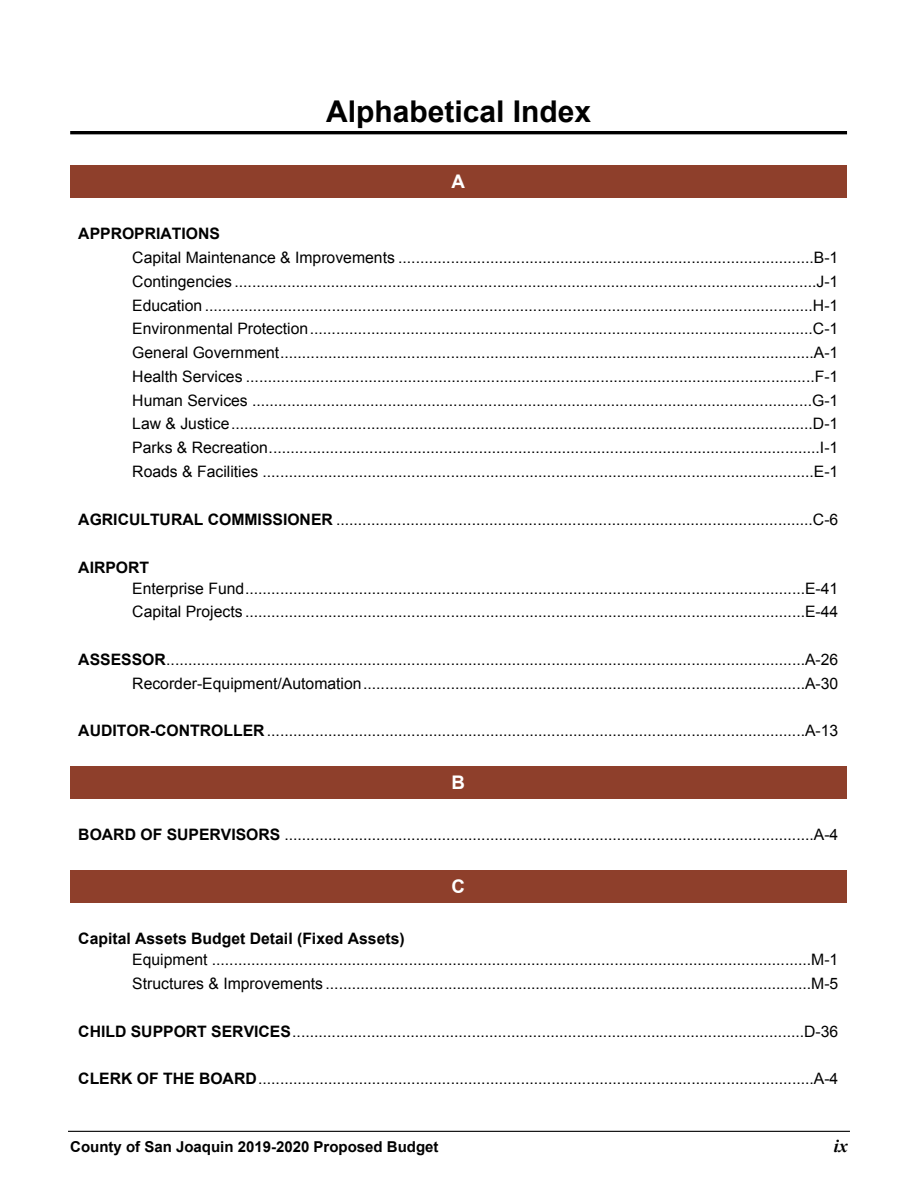
<style>
.page{position:relative;width:918px;height:1188px;background:#fff}
.page>*{position:absolute;margin:0;border:0;box-sizing:border-box;transform-origin:0 0}
.t1{font:700 30px "Arial";color:#000}
.t2{font:700 18.75px "Arial";color:#fff}
.t3{font:italic 700 18px "Times New Roman";color:#000}
.t4{font:15.75px/23.9px "Arial";color:#000}
.t5{font:700 15.75px "Arial";color:#000}
.t6{font:700 15px "Arial";color:#000}
.s1{font-weight:700}
</style>
<div class="page">
<hr style="left:70px;top:131px;width:777px;height:3px;background:#000">
<hr style="left:68px;top:1131px;width:782px;height:1px;background:#000">
<div style="left:70px;top:165px;width:776px;height:33px;background:#8e3f2b"></div>
<div style="left:70px;top:766px;width:776px;height:33px;background:#8e3f2b"></div>
<div style="left:70px;top:870px;width:776px;height:32px;background:#8e3f2b"></div>
<h1 class="t1" style="left:326px;top:94px;width:267px">Alphabetical Index</h1>
<p class="t2" style="left:452px;top:171px;width:15px">A</p>
<p class="t5" style="left:78px;top:225px;width:143px">APPROPRIATIONS</p>
<p class="t4" style="left:132px;top:246px;width:708px;text-align:justify">Capital Maintenance &amp; Improvements ...............................................................................................B-1<br>Contingencies .....................................................................................................................................J-1<br>Education ...........................................................................................................................................H-1<br>Environmental Protection...................................................................................................................C-1<br>General Government..........................................................................................................................A-1<br>Health Services ..................................................................................................................................F-1<br>Human Services ................................................................................................................................G-1<br>Law &amp; Justice.....................................................................................................................................D-1<br>Parks &amp; Recreation..............................................................................................................................I-1<br>Roads &amp; Facilities ..............................................................................................................................E-1</p>
<p class="t4" style="left:78px;top:507px;width:762px"><span class="s1">AGRICULTURAL COMMISSIONER</span> .............................................................................................................C-6</p>
<p class="t5" style="left:78px;top:558px;width:72px">AIRPORT</p>
<p class="t4" style="left:132px;top:576px;width:708px">Enterprise Fund................................................................................................................................E-41<br>Capital Projects ................................................................................................................................E-44</p>
<p class="t4" style="left:78px;top:648px;width:762px;text-align:right"><span class="s1">ASSESSOR</span>..................................................................................................................................................A-26<br>Recorder-Equipment/Automation.....................................................................................................A-30</p>
<p class="t4" style="left:78px;top:719px;width:762px"><span class="s1">AUDITOR-CONTROLLER</span>...........................................................................................................................A-13</p>
<p class="t2" style="left:452px;top:772px;width:15px">B</p>
<p class="t4" style="left:78px;top:823px;width:762px"><span class="s1">BOARD OF SUPERVISORS</span> .........................................................................................................................A-4</p>
<p class="t2" style="left:452px;top:876px;width:15px">C</p>
<p class="t5" style="left:78px;top:930px;width:328px">Capital Assets Budget Detail (Fixed Assets)</p>
<p class="t4" style="left:132px;top:948px;width:708px">Equipment .........................................................................................................................................M-1<br>Structures &amp; Improvements ...............................................................................................................M-5</p>
<p class="t4" style="left:78px;top:1019px;width:762px"><span class="s1">CHILD SUPPORT SERVICES</span>.....................................................................................................................D-36</p>
<p class="t4" style="left:78px;top:1067px;width:762px"><span class="s1">CLERK OF THE BOARD</span>...............................................................................................................................A-4</p>
<p class="t6" style="left:70px;top:1138px;width:370px">County of San Joaquin 2019-2020 Proposed Budget</p>
<p class="t3" style="left:834px;top:1136px;width:15px">ix</p>
</div>
